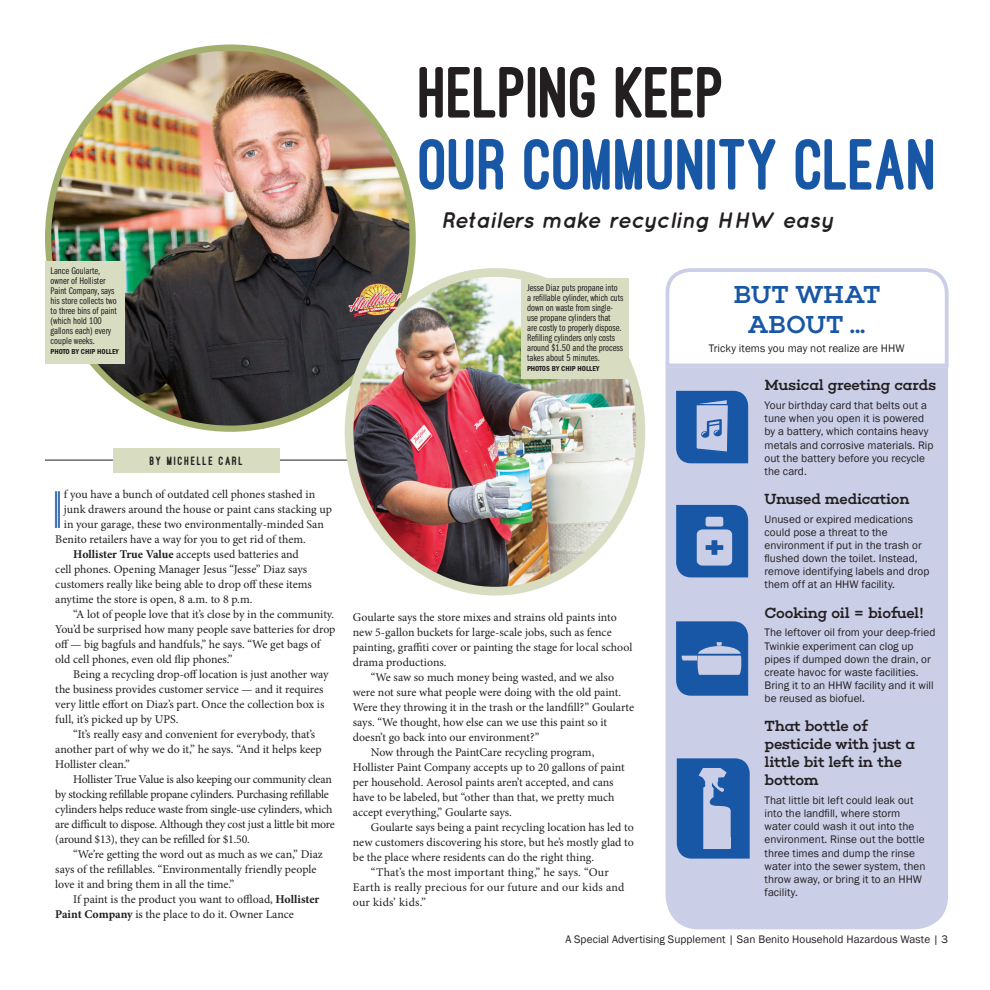
<style>
.page{position:relative;width:990px;height:990px;background:#fff}
.page>*{position:absolute;margin:0;border:0;box-sizing:border-box;transform-origin:0 0}
.t1{font:800 75px "Ostrich Sans";letter-spacing:-.01em;color:#1856a6}
.t2{font:800 75px "Ostrich Sans";letter-spacing:-.005em;color:#231f20}
.t3{font:700 49.88px "Ostrich Sans";color:#1856a6}
.t4{font:25px/30px "Choplin Medium DEMO";letter-spacing:-.01em;color:#1856a6;text-align:center}
.t5{font:italic 700 22.5px "Quicksand";color:#231f20}
.t6{font:15px/18px "Choplin Medium DEMO";letter-spacing:-.025em;color:#231f20}
.t7{font:800 12.5px "Ostrich Sans";letter-spacing:.13em;color:#231f20}
.t8{font:11.88px "Minion Pro";letter-spacing:-.005em;color:#231f20}
.t9{font:11.88px "Minion Pro";letter-spacing:-.025em;color:#231f20}
.t10{font:11.88px "Minion Pro";letter-spacing:.02em;color:#231f20}
.t11{font:11.88px "Minion Pro";letter-spacing:.015em;color:#231f20}
.t12{font:11.25px/13.1px "Franklin Gothic";letter-spacing:.005em;color:#231f20}
.t13{font:10px/10px "Franklin Gothic Book Cmpr";color:#231f20}
.t14{font:600 condensed 7.5px "Franklin Gothic";color:#231f20}
.s1{font-weight:700}
</style>
<div class="page">
<div style="left:666px;top:369px;width:282px;height:560px;background:#cacee7"></div>
<svg style="left:665px;top:268px;width:284px;height:101px"></svg>
<hr style="left:45px;top:460px;width:479px;height:1px;background:#231f20">
<div style="left:113px;top:448px;width:166px;height:25px;background:#d8dcc1"></div>
<img style="left:48px;top:48px;width:365px;height:381px">
<img style="left:349px;top:272px;width:292px;height:314px">
<div style="left:345px;top:268px;width:300px;height:328px;border:9px solid #d8dcc1;border-radius:50%"></div>
<div style="left:45px;top:261px;width:80px;height:103px;background:#d8dcc1"></div>
<svg style="left:676px;top:391px;width:72px;height:72px;background:#4675b6"></svg>
<svg style="left:676px;top:505px;width:72px;height:72px;background:#4775b7"></svg>
<svg style="left:676px;top:621px;width:72px;height:75px;background:#4373b5"></svg>
<svg style="left:677px;top:758px;width:73px;height:101px;background:#4071b4"></svg>
<div style="left:704px;top:838px;width:27px;height:10px;background:#cacee7"></div>
<div style="left:521px;top:278px;width:108px;height:100px;background:#d8dcc1"></div>
<p class="t13" style="left:51px;top:266px;width:68px">Lance Goularte, owner of Hollister<br>Paint Company, says his store collects two to three bins of paint (which hold 100 gallons each) every couple weeks.</p>
<p class="t14" style="left:51px;top:347px;width:70px">PHOTO BY CHIP HOLLEY</p>
<p class="t7" style="left:150px;top:454px;width:95px">BY MICHELLE CARL</p>
<p class="t3" style="left:54px;top:491px;width:12px">I</p>
<p class="t8" style="left:64px;top:487px;width:253px">f you have a bunch of outdated cell phones stashed in</p>
<p class="t8" style="left:64px;top:502px;width:270px">junk drawers around the house or paint cans stacking up</p>
<p class="t8" style="left:64px;top:517px;width:262px">in your garage, these two environmentally-minded San</p>
<p class="t8" style="left:55px;top:532px;width:252px">Benito retailers have a way for you to get rid of them.</p>
<p class="t8" style="left:73px;top:547px;width:227px"><span class="s1">Hollister True Value</span> accepts used batteries and</p>
<p class="t8" style="left:55px;top:562px;width:253px">cell phones. Opening Manager Jesus “Jesse” Diaz says</p>
<p class="t8" style="left:55px;top:577px;width:258px">customers really like being able to drop off these items</p>
<p class="t8" style="left:55px;top:592px;width:199px">anytime the store is open, 8 a.m. to 8 p.m.</p>
<p class="t8" style="left:73px;top:607px;width:262px">“A lot of people love that it’s close by in the community.</p>
<p class="t8" style="left:55px;top:622px;width:282px">You’d be surprised how many people save batteries for drop</p>
<p class="t8" style="left:55px;top:637px;width:267px">off — big bagfuls and handfuls,” he says. “We get bags of</p>
<p class="t8" style="left:55px;top:652px;width:179px">old cell phones, even old flip phones.”</p>
<p class="t8" style="left:73px;top:666px;width:257px">Being a recycling drop-off location is just another way</p>
<p class="t8" style="left:55px;top:681px;width:270px">the business provides customer service — and it requires</p>
<p class="t8" style="left:55px;top:696px;width:271px">very little effort on Diaz’s part. Once the collection box is</p>
<p class="t8" style="left:55px;top:711px;width:125px">full, it’s picked up by UPS.</p>
<p class="t8" style="left:73px;top:726px;width:244px">“It’s really easy and convenient for everybody, that’s</p>
<p class="t8" style="left:55px;top:741px;width:268px">another part of why we do it,” he says. “And it helps keep</p>
<p class="t8" style="left:55px;top:756px;width:76px">Hollister clean.”</p>
<p class="t8" style="left:73px;top:771px;width:260px">Hollister True Value is also keeping our community clean</p>
<p class="t9" style="left:55px;top:786px;width:275px">by stocking refillable propane cylinders. Purchasing refillable</p>
<p class="t8" style="left:55px;top:801px;width:279px">cylinders helps reduce waste from single-use cylinders, which</p>
<p class="t9" style="left:55px;top:816px;width:281px">are difficult to dispose. Although they cost just a little bit more</p>
<p class="t8" style="left:55px;top:831px;width:196px">(around $13), they can be refilled for $1.50.</p>
<p class="t8" style="left:73px;top:846px;width:251px">“We’re getting the word out as much as we can,” Diaz</p>
<p class="t8" style="left:55px;top:861px;width:263px">says of the refillables. “Environmentally friendly people</p>
<p class="t8" style="left:55px;top:876px;width:181px">love it and bring them in all the time.”</p>
<p class="t8" style="left:73px;top:891px;width:248px">If paint is the product you want to offload, <span class="s1">Hollister</span></p>
<p class="t8" style="left:55px;top:906px;width:240px"><span class="s1">Paint Company</span> is the place to do it. Owner Lance</p>
<p class="t2" style="left:419px;top:53px;width:308px">HELPING KEEP</p>
<p class="t1" style="left:419px;top:125px;width:521px">OUR COMMUNITY CLEAN</p>
<p class="t5" style="left:441px;top:206px;width:395px">Retailers make recycling HHW easy</p>
<p class="t13" style="left:527px;top:283px;width:98px">Jesse Diaz puts propane into a refillable cylinder, which cuts down on waste from single&shy;use propane cylinders that<br>are costly to properly dispose.<br>Refilling cylinders only costs around $1.50 and the process takes about 5 minutes.</p>
<p class="t14" style="left:527px;top:364px;width:74px">PHOTOS BY CHIP HOLLEY</p>
<p class="t8" style="left:353px;top:609px;width:265px">Goularte says the store mixes and strains old paints into</p>
<p class="t8" style="left:353px;top:624px;width:260px">new 5-gallon buckets for large-scale jobs, such as fence</p>
<p class="t8" style="left:353px;top:639px;width:281px">painting, graffiti cover or painting the stage for local school</p>
<p class="t8" style="left:353px;top:654px;width:95px">drama productions.</p>
<p class="t8" style="left:371px;top:669px;width:245px">“We saw so much money being wasted, and we also</p>
<p class="t8" style="left:353px;top:684px;width:270px">were not sure what people were doing with the old paint.</p>
<p class="t8" style="left:353px;top:699px;width:283px">Were they throwing it in the trash or the landfill?” Goularte</p>
<p class="t8" style="left:353px;top:714px;width:256px">says. “We thought, how else can we use this paint so it</p>
<p class="t8" style="left:353px;top:729px;width:188px">doesn’t go back into our environment?”</p>
<p class="t8" style="left:371px;top:744px;width:225px">Now through the PaintCare recycling program,</p>
<p class="t8" style="left:353px;top:759px;width:273px">Hollister Paint Company accepts up to 20 gallons of paint</p>
<p class="t8" style="left:353px;top:774px;width:262px">per household. Aerosol paints aren’t accepted, and cans</p>
<p class="t8" style="left:353px;top:789px;width:263px">have to be labeled, but “other than that, we pretty much</p>
<p class="t8" style="left:353px;top:804px;width:161px">accept everything,” Goularte says.</p>
<p class="t8" style="left:371px;top:819px;width:264px">Goularte says being a paint recycling location has led to</p>
<p class="t8" style="left:353px;top:834px;width:282px">new customers discovering his store, but he’s mostly glad to</p>
<p class="t8" style="left:353px;top:849px;width:243px">be the place where residents can do the right thing.</p>
<p class="t10" style="left:371px;top:864px;width:239px">“That’s the most important thing,” he says. “Our</p>
<p class="t11" style="left:353px;top:879px;width:273px">Earth is really precious for our future and our kids and</p>
<p class="t10" style="left:353px;top:894px;width:75px">our kids’ kids.”</p>
<p class="t4" style="left:733px;top:280px;width:142px">But What<br>Ab out ...</p>
<p class="t12" style="left:709px;top:342px;width:197px">Tricky items you may not realize are HHW</p>
<p class="t6" style="left:765px;top:377px;width:173px">Musical greeting cards</p>
<p class="t12" style="left:765px;top:399px;width:170px">Your birthday card that belts out a tune when you open it is powered by a battery, which contains heavy metals and corrosive materials. Rip out the battery before you recycle the card.</p>
<p class="t6" style="left:765px;top:490px;width:147px">Unused medication</p>
<p class="t12" style="left:765px;top:513px;width:166px">Unused or expired medications could pose a threat to the environment if put in the trash or flushed down the toilet. Instead, remove identifying labels and drop them off at an HHW facility.</p>
<p class="t6" style="left:765px;top:604px;width:161px">Cooking oil = biofuel!</p>
<p class="t12" style="left:765px;top:626px;width:172px">The leftover oil from your deep-fried<br>Twinkie experiment can clog up pipes if dumped down the drain, or create havoc for waste facilities.<br>Bring it to an HHW facility and it will be reused as biofuel.</p>
<p class="t6" style="left:765px;top:718px;width:152px">That bottle of pesticide with just a little bit left in the bottom</p>
<p class="t12" style="left:765px;top:794px;width:163px">That little bit left could leak out into the landfill, where storm water could wash it out into the environment. Rinse out the bottle three times and dump the rinse water into the sewer system, then throw away, or bring it to an HHW facility.</p>
<p class="t12" style="left:565px;top:933px;width:384px">A Special Advertising Supplement | San Benito Household Hazardous Waste | 3</p>
</div>
